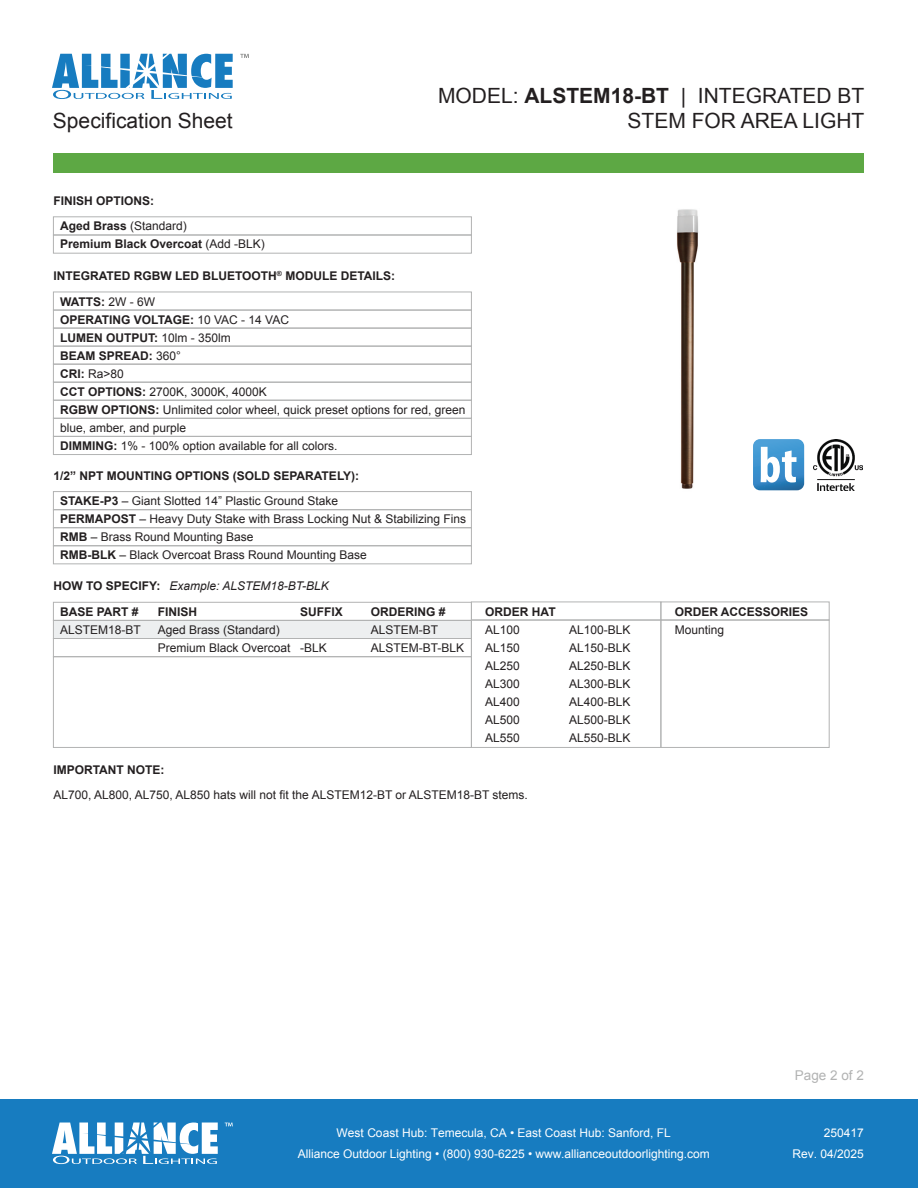
<style>
.page{position:relative;width:918px;height:1188px;background:#fff}
.page>*{position:absolute;margin:0;border:0;box-sizing:border-box;transform-origin:0 0}
.t1{font:21px/25.2px "Arial";color:#231f20;text-align:right}
.t2{font:13.5px "Arial";color:#b2b3b3}
.t3{font:12px/18px "Arial";color:#231f20}
.t4{font:700 12px/25.5px "Arial";color:#231f20}
.t5{font:12px/21px "Arial";color:#fff;text-align:center}
.t6{font:italic 12px "Arial";color:#231f20}
.s1{font-weight:700}
.s2{font-weight:400}
</style>
<div class="page">
<img style="left:677px;top:209px;width:171px;height:282px">
<div style="left:53px;top:153px;width:811px;height:20px;background:#5da844"></div>
<div style="left:0;top:1100px;width:918px;height:88px;background:#177cc0"></div>
<img style="left:814px;top:439px;width:48px;height:51px">
<div style="left:53px;top:216px;width:419px;height:19px;border:1px solid #b2b3b3"></div>
<div style="left:53px;top:235px;width:419px;height:19px;border:1px solid #b2b3b3"></div>
<div style="left:53px;top:292px;width:419px;height:19px;border:1px solid #b2b3b3"></div>
<div style="left:53px;top:310px;width:419px;height:19px;border:1px solid #b2b3b3"></div>
<div style="left:53px;top:328px;width:419px;height:19px;border:1px solid #b2b3b3"></div>
<div style="left:53px;top:346px;width:419px;height:19px;border:1px solid #b2b3b3"></div>
<div style="left:53px;top:364px;width:419px;height:19px;border:1px solid #b2b3b3"></div>
<div style="left:53px;top:382px;width:419px;height:19px;border:1px solid #b2b3b3"></div>
<div style="left:53px;top:400px;width:419px;height:19px;border:1px solid #b2b3b3"></div>
<div style="left:53px;top:418px;width:419px;height:19px;border:1px solid #b2b3b3"></div>
<div style="left:53px;top:436px;width:419px;height:19px;border:1px solid #b2b3b3"></div>
<div style="left:53px;top:620px;width:419px;height:19px;background:#edeff0"></div>
<div style="left:53px;top:602px;width:419px;height:19px;border:1px solid #b2b3b3"></div>
<div style="left:53px;top:638px;width:419px;height:19px;border:1px solid #b2b3b3"></div>
<div style="left:53px;top:656px;width:419px;height:92px;border:1px solid #b2b3b3"></div>
<svg style="left:52px;top:54px;width:181px;height:45px"></svg>
<svg style="left:240px;top:54px;width:9px;height:4px"></svg>
<svg style="left:52px;top:1123px;width:166px;height:41px"></svg>
<svg style="left:225px;top:1123px;width:8px;height:3px"></svg>
<svg style="left:753px;top:439px;width:51px;height:51px"></svg>
<div style="left:53px;top:491px;width:419px;height:19px;border:1px solid #b2b3b3"></div>
<div style="left:53px;top:509px;width:419px;height:19px;border:1px solid #b2b3b3"></div>
<div style="left:53px;top:527px;width:419px;height:19px;border:1px solid #b2b3b3"></div>
<div style="left:53px;top:545px;width:419px;height:19px;border:1px solid #b2b3b3"></div>
<div style="left:661px;top:602px;width:169px;height:18px;border:1px solid #b2b3b3"></div>
<div style="left:661px;top:620px;width:169px;height:128px;border:1px solid #b2b3b3"></div>
<div style="left:471px;top:602px;width:190px;height:18px;border:1px solid #b2b3b3"></div>
<div style="left:471px;top:620px;width:190px;height:128px;border:1px solid #b2b3b3"></div>
<h1 class="t1" style="left:53px;top:108px;width:181px">Specification Sheet</h1>
<h1 class="t1" style="left:438px;top:83px;width:428px">MODEL: <span class="s1">ALSTEM18-BT</span> | INTEGRATED BT<br>STEM FOR AREA LIGHT</h1>
<p class="t4" style="left:60px;top:188px;width:128px;text-indent:-7px">FINISH OPTIONS:<br>Aged Brass <span class="s2">(Standard)</span></p>
<p class="t4" style="left:60px;top:232px;width:206px">Premium Black Overcoat <span class="s2">(Add -BLK)</span></p>
<p class="t4" style="left:60px;top:263px;width:337px;text-indent:-7px">INTEGRATED RGBW LED BLUETOOTH<sup>®</sup> MODULE DETAILS:<br>WATTS: <span class="s2">2W - 6W</span></p>
<p class="t3" style="left:60px;top:310px;width:407px"><span class="s1">OPERATING VOLTAGE:</span> 10 VAC - 14 VAC<br><span class="s1">LUMEN OUTPUT:</span> 10lm - 350lm<br><span class="s1">BEAM SPREAD:</span> 360°<br><span class="s1">CRI:</span> Ra&gt;80<br><span class="s1">CCT OPTIONS:</span> 2700K, 3000K, 4000K<br><span class="s1">RGBW OPTIONS:</span> Unlimited color wheel, quick preset options for red, green blue, amber, and purple<br><span class="s1">DIMMING:</span> 1% - 100% option available for all colors.</p>
<p class="t4" style="left:60px;top:463px;width:301px;text-indent:-7px">1/2” NPT MOUNTING OPTIONS (SOLD SEPARATELY):<br>STAKE-P3 <span class="s2">– Giant Slotted 14” Plastic Ground Stake</span></p>
<p class="t3" style="left:60px;top:510px;width:408px"><span class="s1">PERMAPOST</span> – Heavy Duty Stake with Brass Locking Nut &amp; Stabilizing Fins<br><span class="s1">RMB</span> – Brass Round Mounting Base<br><span class="s1">RMB-BLK</span> – Black Overcoat Brass Round Mounting Base</p>
<p class="t4" style="left:60px;top:574px;width:102px;text-indent:-7px">HOW TO SPECIFY:<br>BASE PART #</p>
<p class="t3" style="left:60px;top:621px;width:82px">ALSTEM18-BT</p>
<p class="t6" style="left:170px;top:578px;width:161px">Example: ALSTEM18-BT-BLK</p>
<p class="t4" style="left:158px;top:599px;width:41px">FINISH</p>
<p class="t3" style="left:158px;top:621px;width:134px">Aged Brass (Standard)<br>Premium Black Overcoat</p>
<p class="t4" style="left:300px;top:599px;width:44px">SUFFIX</p>
<p class="t3" style="left:300px;top:639px;width:28px">-BLK</p>
<p class="t4" style="left:371px;top:599px;width:76px">ORDERING #</p>
<p class="t3" style="left:371px;top:621px;width:95px">ALSTEM-BT<br>ALSTEM-BT-BLK</p>
<p class="t4" style="left:485px;top:599px;width:72px">ORDER HAT</p>
<p class="t3" style="left:485px;top:620px;width:36px;text-align:justify">AL100<br>AL150<br>AL250<br>AL300<br>AL400<br>AL500</p>
<p class="t3" style="left:485px;top:728px;width:36px">AL550</p>
<p class="t4" style="left:53px;top:757px;width:113px">IMPORTANT NOTE:</p>
<p class="t3" style="left:53px;top:786px;width:476px">AL700, AL800, AL750, AL850 hats will not fit the ALSTEM12-BT or ALSTEM18-BT stems.</p>
<p class="t3" style="left:569px;top:620px;width:63px;text-align:justify">AL100-BLK AL150-BLK AL250-BLK</p>
<p class="t3" style="left:569px;top:674px;width:63px;text-align:justify">AL300-BLK AL400-BLK AL500-BLK</p>
<p class="t3" style="left:569px;top:729px;width:63px">AL550-BLK</p>
<p class="t4" style="left:675px;top:599px;width:135px">ORDER ACCESSORIES</p>
<p class="t3" style="left:675px;top:620px;width:51px">Mounting</p>
<p class="t2" style="left:795px;top:1067px;width:71px">Page 2 of 2</p>
<p class="t5" style="left:298px;top:1122px;width:414px">West Coast Hub: Temecula, CA • East Coast Hub: Sanford, FL<br>Alliance Outdoor Lighting • (800) 930-6225 • www.allianceoutdoorlighting.com</p>
<p class="t5" style="left:793px;top:1122px;width:73px;text-align:right">250417<br>Rev. 04/2025</p>
</div>
